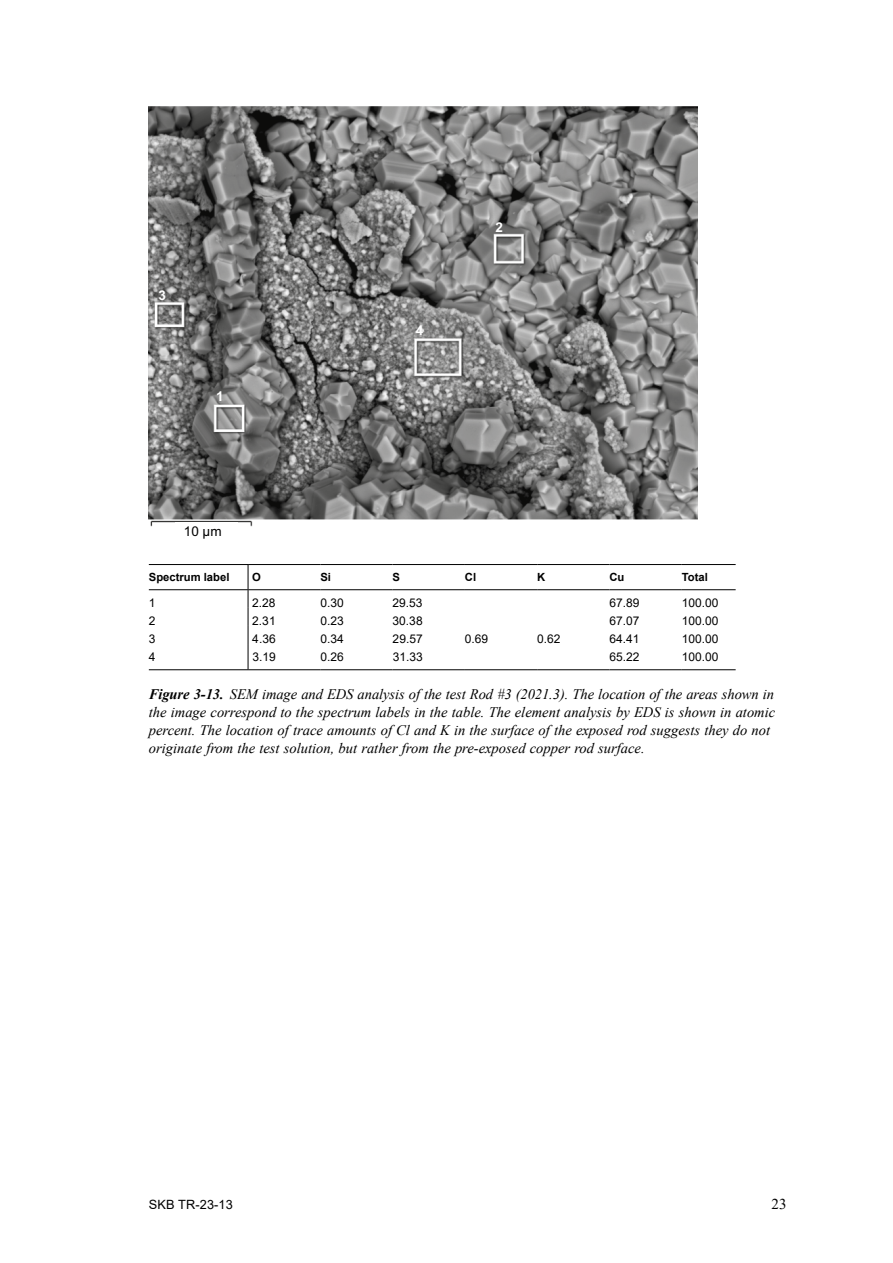
<style>
.page{position:relative;width:893px;height:1263px;background:#fff}
.page>*{position:absolute;margin:0;border:0;box-sizing:border-box;transform-origin:0 0}
.t1{font:15px "Times New Roman";color:#000}
.t2{font:italic 14.55px/18px "Times New Roman";color:#000}
.t3{font:700 13.5px "Arial";color:#fff}
.t4{font:13.5px "Arial";color:#000}
.t5{font:12.75px "Arial";letter-spacing:.01em;color:#000}
.t6{font:12px "Arial";color:#000}
.t7{font:700 11.25px "Arial";color:#000}
.s1{font-weight:700}
</style>
<div class="page">
<hr style="left:149px;top:564px;width:99px;height:1px;background:#000">
<hr style="left:248px;top:564px;width:72px;height:1px;background:#000">
<hr style="left:320px;top:564px;width:73px;height:1px;background:#000">
<hr style="left:393px;top:564px;width:72px;height:1px;background:#000">
<hr style="left:465px;top:564px;width:72px;height:1px;background:#000">
<hr style="left:537px;top:564px;width:72px;height:1px;background:#000">
<hr style="left:609px;top:564px;width:73px;height:1px;background:#000">
<hr style="left:682px;top:564px;width:54px;height:1px;background:#000">
<hr style="left:149px;top:589px;width:99px;height:1px;background:#000">
<hr style="left:248px;top:589px;width:72px;height:1px;background:#000">
<hr style="left:320px;top:589px;width:73px;height:1px;background:#000">
<hr style="left:393px;top:589px;width:72px;height:1px;background:#000">
<hr style="left:465px;top:589px;width:72px;height:1px;background:#000">
<hr style="left:537px;top:589px;width:72px;height:1px;background:#000">
<hr style="left:609px;top:589px;width:73px;height:1px;background:#000">
<hr style="left:682px;top:589px;width:54px;height:1px;background:#000">
<hr style="left:149px;top:669px;width:99px;height:1px;background:#000">
<hr style="left:248px;top:669px;width:72px;height:1px;background:#000">
<hr style="left:320px;top:669px;width:73px;height:1px;background:#000">
<hr style="left:393px;top:669px;width:72px;height:1px;background:#000">
<hr style="left:465px;top:669px;width:72px;height:1px;background:#000">
<hr style="left:537px;top:669px;width:72px;height:1px;background:#000">
<hr style="left:609px;top:669px;width:73px;height:1px;background:#000">
<hr style="left:682px;top:669px;width:54px;height:1px;background:#000">
<svg style="left:248px;top:565px;width:1px;height:104px"></svg>
<img style="left:149px;top:106px;width:549px;height:421px">
<div style="left:175px;top:522px;width:63px;height:13px;background:#fff"></div>
<p class="t3" style="left:158px;top:286px;width:9px">3</p>
<p class="t3" style="left:216px;top:387px;width:9px">1</p>
<p class="t4" style="left:184px;top:522px;width:39px">10 µm</p>
<p class="t3" style="left:416px;top:321px;width:9px">4</p>
<p class="t3" style="left:496px;top:218px;width:9px">2</p>
<p class="t7" style="left:149px;top:569px;width:82px">Spectrum label</p>
<p class="t7" style="left:252px;top:569px;width:10px">O</p>
<p class="t7" style="left:320px;top:569px;width:12px">Si</p>
<p class="t7" style="left:393px;top:569px;width:9px">S</p>
<p class="t7" style="left:465px;top:569px;width:13px">Cl</p>
<p class="t7" style="left:537px;top:569px;width:10px">K</p>
<p class="t7" style="left:609px;top:569px;width:16px">Cu</p>
<p class="t7" style="left:682px;top:569px;width:28px">Total</p>
<p class="t6" style="left:149px;top:594px;width:8px">1</p>
<p class="t6" style="left:252px;top:594px;width:25px">2.28</p>
<p class="t6" style="left:320px;top:594px;width:25px">0.30</p>
<p class="t6" style="left:393px;top:594px;width:32px">29.53</p>
<p class="t6" style="left:609px;top:594px;width:32px">67.89</p>
<p class="t6" style="left:682px;top:594px;width:38px">100.00</p>
<p class="t6" style="left:149px;top:613px;width:8px">2</p>
<p class="t6" style="left:252px;top:613px;width:25px">2.31</p>
<p class="t6" style="left:320px;top:613px;width:25px">0.23</p>
<p class="t6" style="left:393px;top:613px;width:32px">30.38</p>
<p class="t6" style="left:609px;top:613px;width:32px">67.07</p>
<p class="t6" style="left:682px;top:613px;width:38px">100.00</p>
<p class="t6" style="left:149px;top:631px;width:8px">3</p>
<p class="t6" style="left:252px;top:631px;width:25px">4.36</p>
<p class="t6" style="left:320px;top:631px;width:25px">0.34</p>
<p class="t6" style="left:393px;top:631px;width:32px">29.57</p>
<p class="t6" style="left:465px;top:631px;width:25px">0.69</p>
<p class="t6" style="left:537px;top:631px;width:25px">0.62</p>
<p class="t6" style="left:609px;top:631px;width:32px">64.41</p>
<p class="t6" style="left:682px;top:631px;width:38px">100.00</p>
<p class="t6" style="left:149px;top:649px;width:8px">4</p>
<p class="t6" style="left:252px;top:649px;width:25px">3.19</p>
<p class="t6" style="left:320px;top:649px;width:25px">0.26</p>
<p class="t6" style="left:393px;top:649px;width:32px">31.33</p>
<p class="t6" style="left:609px;top:649px;width:32px">65.22</p>
<p class="t6" style="left:682px;top:649px;width:38px">100.00</p>
<p class="t2" style="left:149px;top:684px;width:628px"><span class="s1">Figure 3‑13.</span> SEM image and EDS analysis of the test Rod #3 (2021.3). The location of the areas shown in the image correspond to the spectrum labels in the table. The element analysis by EDS is shown in atomic percent. The location of trace amounts of Cl and K in the surface of the exposed rod suggests they do not originate from the test solution, but rather from the pre-exposed copper rod surface.</p>
<p class="t5" style="left:149px;top:1196px;width:86px">SKB TR-23-13</p>
<p class="t1" style="left:772px;top:1193px;width:17px">23</p>
</div>
